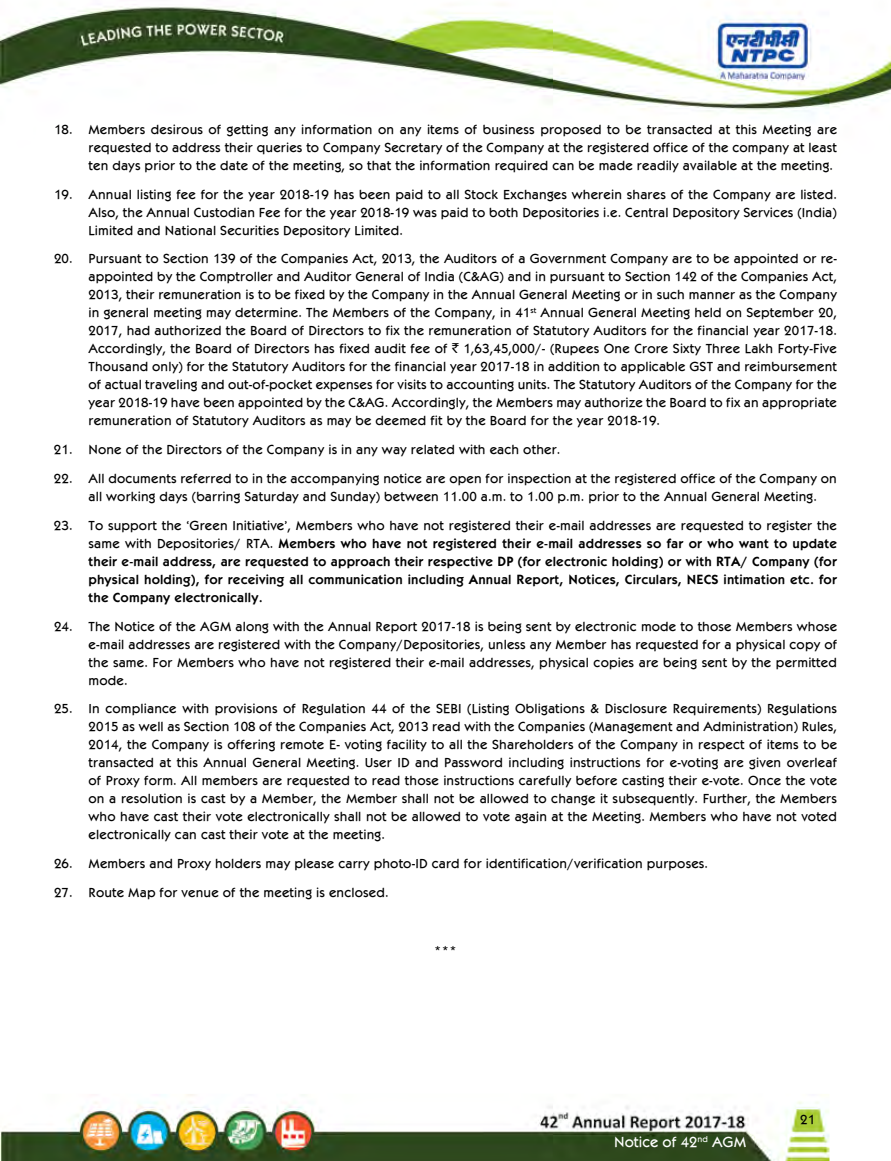
<style>
.page{position:relative;width:891px;height:1161px;background:#fff}
.page>*{position:absolute;margin:0;border:0;box-sizing:border-box;transform-origin:0 0}
.t1{font:15px "Kabob";color:#fff}
.t2{font:13.5px/18px "Kabob";letter-spacing:.01em;color:#000;text-align:justify}
.t3{font:700 13.5px/18px "Kabob";letter-spacing:.01em;color:#000;text-align:justify}
.s1{font-family:"Rupee Foradian"}
.s2{font-weight:400}
</style>
<div class="page">
<img style="left:0;top:4px;width:891px;height:1157px">
<p class="t2" style="left:89px;top:120px;width:750px;text-indent:-35px">18. Members desirous of getting any information on any items of business proposed to be transacted at this Meeting are requested to address their queries to Company Secretary of the Company at the registered office of the company at least ten days prior to the date of the meeting, so that the information required can be made readily available at the meeting.</p>
<p class="t2" style="left:89px;top:185px;width:750px;text-indent:-35px">19. Annual listing fee for the year 2018-19 has been paid to all Stock Exchanges wherein shares of the Company are listed.<br>Also, the Annual Custodian Fee for the year 2018-19 was paid to both Depositories i.e. Central Depository Services (India)<br>Limited and National Securities Depository Limited.</p>
<p class="t2" style="left:89px;top:250px;width:750px;text-indent:-35px">20. Pursuant to Section 139 of the Companies Act, 2013, the Auditors of a Government Company are to be appointed or re&shy;appointed by the Comptroller and Auditor General of India (C&amp;AG) and in pursuant to Section 142 of the Companies Act, 2013, their remuneration is to be fixed by the Company in the Annual General Meeting or in such manner as the Company in general meeting may determine. The Members of the Company, in 41<sup>st</sup> Annual General Meeting held on September 20, 2017, had authorized the Board of Directors to fix the remuneration of Statutory Auditors for the financial year 2017-18.<br>Accordingly, the Board of Directors has fixed audit fee of <span class="s1">`</span> 1,63,45,000/- (Rupees One Crore Sixty Three Lakh Forty-Five Thousand only) for the Statutory Auditors for the financial year 2017-18 in addition to applicable GST and reimbursement of actual traveling and out-of-pocket expenses for visits to accounting units. The Statutory Auditors of the Company for the year 2018-19 have been appointed by the C&amp;AG. Accordingly, the Members may authorize the Board to fix an appropriate remuneration of Statutory Auditors as may be deemed fit by the Board for the year 2018-19.</p>
<p class="t2" style="left:54px;top:440px;width:508px">21. None of the Directors of the Company is in any way related with each other.</p>
<p class="t2" style="left:89px;top:469px;width:750px;text-indent:-35px">22. All documents referred to in the accompanying notice are open for inspection at the registered office of the Company on all working days (barring Saturday and Sunday) between 11.00 a.m. to 1.00 p.m. prior to the Annual General Meeting.</p>
<p class="t3" style="left:89px;top:516px;width:750px;text-indent:-35px"><span class="s2">23. To support the ‘Green Initiative’, Members who have not registered their e‑mail addresses are requested to register the same with Depositories/ RTA.</span> Members who have not registered their e-mail addresses so far or who want to update their e-mail address, are requested to approach their respective DP (for electronic holding) or with RTA/ Company (for physical holding), for receiving all communication including Annual Report, Notices, Circulars, NECS intimation etc. for the Company electronically.</p>
<p class="t2" style="left:89px;top:617px;width:750px;text-indent:-35px">24. The Notice of the AGM along with the Annual Report 2017-18 is being sent by electronic mode to those Members whose e-mail addresses are registered with the Company/Depositories, unless any Member has requested for a physical copy of the same. For Members who have not registered their e-mail addresses, physical copies are being sent by the permitted mode.</p>
<p class="t2" style="left:89px;top:700px;width:750px;text-indent:-35px">25. In compliance with provisions of Regulation 44 of the SEBI (Listing Obligations &amp; Disclosure Requirements) Regulations 2015 as well as Section 108 of the Companies Act, 2013 read with the Companies (Management and Administration) Rules, 2014, the Company is offering remote E- voting facility to all the Shareholders of the Company in respect of items to be transacted at this Annual General Meeting. User ID and Password including instructions for e-voting are given overleaf of Proxy form. All members are requested to read those instructions carefully before casting their e-vote. Once the vote on a resolution is cast by a Member, the Member shall not be allowed to change it subsequently. Further, the Members who have cast their vote electronically shall not be allowed to vote again at the Meeting. Members who have not voted electronically can cast their vote at the meeting.</p>
<p class="t2" style="left:54px;top:854px;width:656px">26. Members and Proxy holders may please carry photo-ID card for identification/verification purposes.</p>
<p class="t2" style="left:54px;top:883px;width:336px">27. Route Map for venue of the meeting is enclosed.</p>
<p class="t2" style="left:434px;top:941px;width:24px">***</p>
<p class="t1" style="left:614px;top:1133px;width:133px">Notice of 42<sup>nd</sup> AGM</p>
<p class="t2" style="left:800px;top:1110px;width:16px">21</p>
</div>
